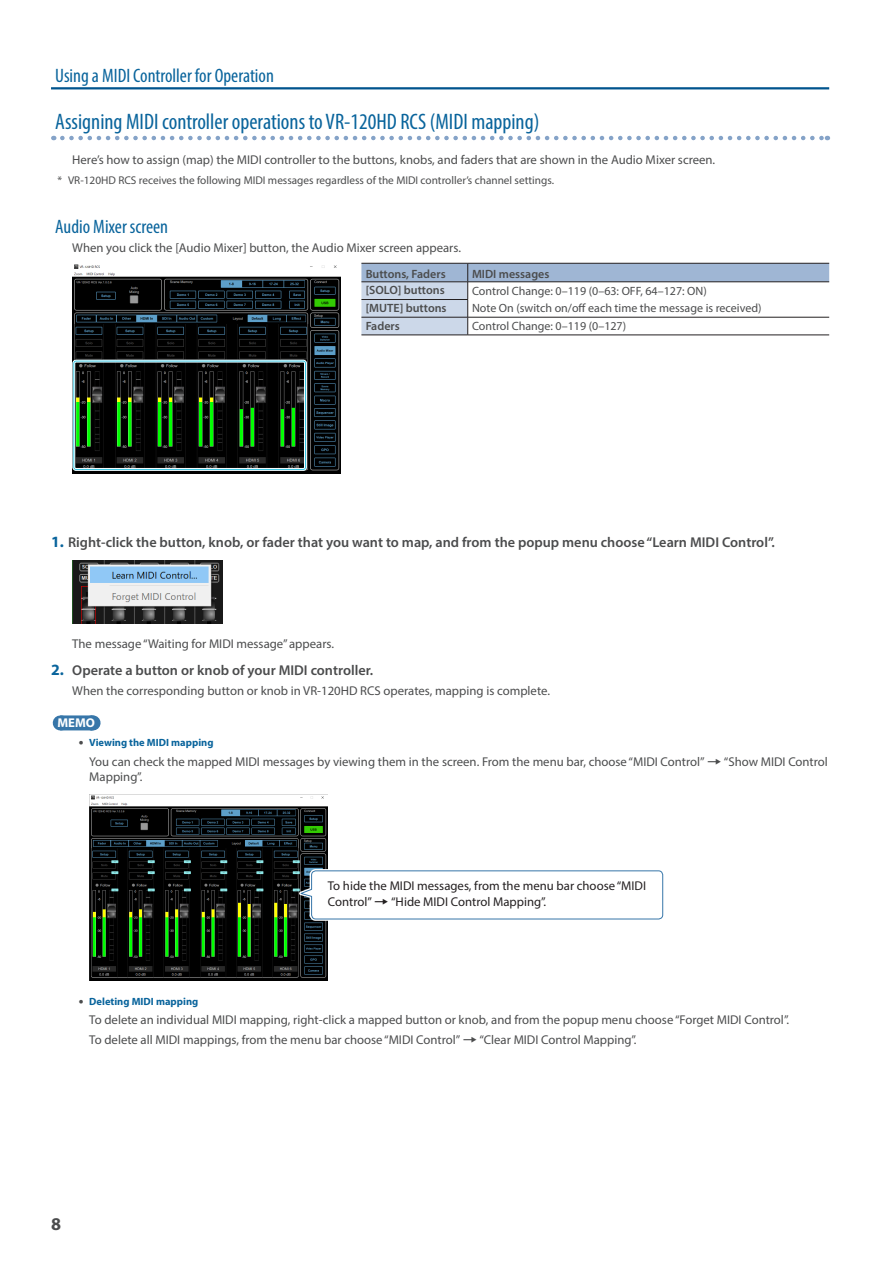
<style>
.page{position:relative;width:893px;height:1263px;background:#fff}
.page>*{position:absolute;margin:0;border:0;box-sizing:border-box;transform-origin:0 0}
.t1{font:condensed 22.5px "Myriad Pro";color:#09649c}
.t2{font:condensed 19.5px "Myriad Pro";color:#09649c}
.t3{font:700 18px "Myriad Pro";color:#4b4c4d}
.t4{font:600 14.25px "Myriad Pro";color:#4b4c4d}
.t5{font:12.75px/15.3px "Myriad Pro";color:#4b4c4d}
.t6{font:12.75px/15.3px "Myriad Pro";color:#231f20}
.t7{font:700 12.75px "Myriad Pro";color:#fff}
.t8{font:12px "Myriad Pro";color:#4b4c4d}
.t9{font:600 12px "Myriad Pro";color:#4b4c4d}
.t10{font:11.25px "Myriad Pro";color:#4b4c4d}
.t11{font:700 10.5px "Myriad Pro";color:#09649c}
.s1{font-weight:700;font-size:15.75px;color:#09649c}
.s2{font-family:"Roland Owners Manual 01 rev 2";font-weight:400;color:#4b4c4d}
.s3{font-family:"Roland Owners Manual 01 rev 2";font-size:19.2px}
</style>
<div class="page">
<hr style="left:51px;top:87px;width:778px;height:2px;background:#00548e">
<svg style="left:62px;top:136px;width:766px;height:4px"></svg>
<div style="left:60px;top:715px;width:32px;height:15px;background:#3776a9"></div>
<svg style="left:76px;top:715px;width:17px;height:15px"></svg>
<img style="left:72px;top:264px;width:268px;height:209px">
<div style="left:73px;top:360px;width:234px;height:110px;border:1px solid #fff;border-radius:3px"></div>
<div style="left:75px;top:362px;width:230px;height:107px;border:1px solid #fff"></div>
<svg style="left:361px;top:264px;width:468px;height:71px"></svg>
<hr style="left:361px;top:263px;width:107px;height:1px;background:#231f20">
<hr style="left:468px;top:263px;width:361px;height:1px;background:#231f20">
<hr style="left:361px;top:282px;width:107px;height:1px;background:#231f20">
<hr style="left:468px;top:282px;width:361px;height:1px;background:#231f20">
<hr style="left:468px;top:335px;width:361px;height:1px;background:#231f20">
<hr style="left:361px;top:335px;width:107px;height:1px;background:#231f20">
<img style="left:72px;top:560px;width:150px;height:64px">
<img style="left:89px;top:794px;width:239px;height:187px">
<div style="left:299px;top:869px;width:365px;height:52px;background:#fff"></div>
<svg style="left:299px;top:870px;width:364px;height:50px"></svg>
<h2 class="t2" style="left:55px;top:64px;width:220px">Using a MIDI Controller for Operation</h2>
<h1 class="t1" style="left:55px;top:108px;width:486px">Assigning MIDI controller operations to VR-120HD RCS (MIDI mapping)</h1>
<p class="t5" style="left:72px;top:152px;width:644px">Here’s how to assign (map) the MIDI controller to the buttons, knobs, and faders that are shown in the Audio Mixer screen.</p>
<p class="t10" style="left:57px;top:173px;width:498px">* VR-120HD RCS receives the following MIDI messages regardless of the MIDI controller’s channel settings.</p>
<h2 class="t2" style="left:55px;top:215px;width:114px">Audio Mixer screen</h2>
<p class="t5" style="left:72px;top:240px;width:390px">When you click the [Audio Mixer] button, the Audio Mixer screen appears.</p>
<p class="t9" style="left:366px;top:266px;width:82px">Buttons, Faders</p>
<p class="t9" style="left:472px;top:266px;width:79px">MIDI messages</p>
<p class="t9" style="left:366px;top:283px;width:80px">[SOLO] buttons</p>
<p class="t8" style="left:472px;top:284px;width:236px">Control Change: 0–119 (0–63: OFF, 64–127: ON)</p>
<p class="t9" style="left:366px;top:300px;width:82px">[MUTE] buttons</p>
<p class="t8" style="left:472px;top:300px;width:291px">Note On (switch on/off each time the message is received)</p>
<p class="t9" style="left:366px;top:318px;width:36px">Faders</p>
<p class="t8" style="left:472px;top:318px;width:156px">Control Change: 0–119 (0–127)</p>
<p class="t4" style="left:51px;top:533px;width:725px"><span class="s1">1.</span> Right-click the button, knob, or fader that you want to map, and from the popup menu choose “Learn MIDI Control”.</p>
<p class="t5" style="left:72px;top:635px;width:263px">The message “Waiting for MIDI message” appears.</p>
<p class="t4" style="left:51px;top:661px;width:324px"><span class="s1">2.</span> Operate a button or knob of your MIDI controller.</p>
<p class="t5" style="left:72px;top:683px;width:479px">When the corresponding button or knob in VR-120HD RCS operates, mapping is complete.</p>
<p class="t7" style="left:57px;top:715px;width:39px">MEMO</p>
<p class="t11" style="left:79px;top:736px;width:136px"><span class="s2">¹</span> Viewing the MIDI mapping</p>
<p class="t5" style="left:89px;top:754px;width:740px">You can check the mapped MIDI messages by viewing them in the screen. From the menu bar, choose “MIDI Control” <span class="s3">Ó</span> “Show MIDI Control<br>Mapping”.</p>
<p class="t6" style="left:328px;top:878px;width:320px">To hide the MIDI messages, from the menu bar choose “MIDI<br>Control” <span class="s3">Ó</span> “Hide MIDI Control Mapping”.</p>
<p class="t11" style="left:79px;top:994px;width:121px"><span class="s2">¹</span> Deleting MIDI mapping</p>
<p class="t5" style="left:89px;top:1010px;width:701px;line-height:19.5px">To delete an individual MIDI mapping, right-click a mapped button or knob, and from the popup menu choose “Forget MIDI Control”.<br>To delete all MIDI mappings, from the menu bar choose “MIDI Control” <span class="s3">Ó</span> “Clear MIDI Control Mapping”.</p>
<h3 class="t3" style="left:51px;top:1212px;width:11px">8</h3>
</div>
